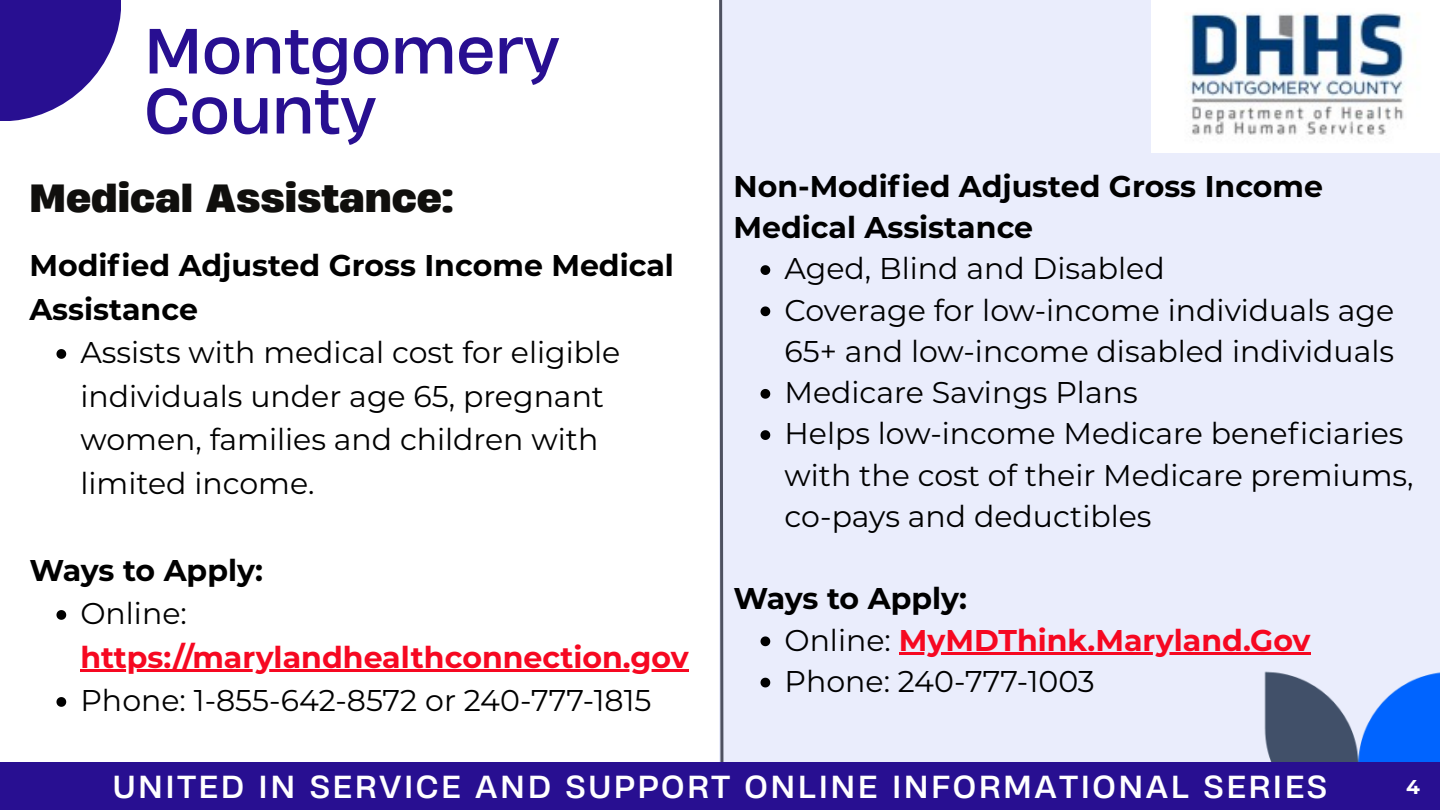
<style>
.page{position:relative;width:1440px;height:810px;background:#fff}
.page>*{position:absolute;margin:0;border:0;box-sizing:border-box;transform-origin:0 0}
.t1{font:60px/60px "Heading Now 74";color:#280f91}
.t2{font:700 37px "Heading Now 76";color:#100f0d}
.t3{font:30px/43.5px "Montserrat";color:#000}
.t4{font:700 30px/43.5px "Montserrat";color:#000}
.t5{font:700 30px/43.5px "Montserrat";color:#f60821}
.t6{font:30px "Heading Now 74";letter-spacing:.085em;color:#fff}
.t7{font:700 20px "Montserrat";color:#fff}
.s1{font-weight:400;color:#000}
</style>
<div class="page">
<div style="left:719px;top:0;width:721px;height:810px;background:#eaedfc"></div>
<img style="left:1209px;top:654px;width:231px;height:109px">
<div style="left:0;top:763px;width:1440px;height:47px;background:#280f91"></div>
<img style="left:1151px;top:0;width:289px;height:153px">
<svg style="left:0;top:0;width:121px;height:121px;fill:#280f91"></svg>
<svg style="left:56px;top:349px;width:10px;height:10px"></svg>
<svg style="left:56px;top:610px;width:10px;height:10px"></svg>
<hr style="left:80px;top:669px;width:609px;height:3px;background:#f60821">
<svg style="left:56px;top:697px;width:10px;height:10px"></svg>
<svg style="left:761px;top:265px;width:9px;height:10px"></svg>
<svg style="left:761px;top:306px;width:9px;height:10px"></svg>
<svg style="left:761px;top:389px;width:9px;height:10px"></svg>
<svg style="left:761px;top:430px;width:9px;height:10px"></svg>
<svg style="left:761px;top:636px;width:9px;height:10px"></svg>
<hr style="left:899px;top:652px;width:412px;height:2px;background:#f60821">
<svg style="left:761px;top:678px;width:9px;height:9px"></svg>
<p class="t1" style="left:144px;top:20px;width:417px">Montgomery<br>County</p>
<h4 class="t2" style="left:29px;top:173px;width:425px">Medical Assistance:</h4>
<p class="t4" style="left:29px;top:244px;width:646px">Modified Adjusted Gross Income Medical<br>Assistance</p>
<h4 class="t3" style="left:80px;top:331px;width:541px">Assists with medical cost for eligible individuals under age 65, pregnant women, families and children with limited income.</h4>
<p class="t4" style="left:29px;top:548px;width:235px">Ways to Apply:</p>
<p class="t3" style="left:80px;top:592px;width:108px">Online:</p>
<p class="t5" style="left:80px;top:635px;width:610px">https://marylandhealthconnection.gov<br><span class="s1">Phone: 1-855-642-8572 or 240-777-1815</span></p>
<p class="t4" style="left:734px;top:166px;width:591px;line-height:41.2px">Non-Modified Adjusted Gross Income<br>Medical Assistance</p>
<h4 class="t3" style="left:785px;top:247px;width:382px">Aged, Blind and Disabled</h4>
<p class="t3" style="left:785px;top:289px;width:611px;line-height:41.2px">Coverage for low-income individuals age<br>65+ and low-income disabled individuals</p>
<p class="t3" style="left:785px;top:371px;width:355px">Medicare Savings Plans</p>
<h1 class="t3" style="left:785px;top:413px;width:631px;line-height:41.2px">Helps low-income Medicare beneficiaries with the cost of their Medicare premiums, co-pays and deductibles</h1>
<h2 class="t4" style="left:734px;top:577px;width:235px">Ways to Apply:</h2>
<h4 class="t5" style="left:785px;top:618px;width:528px"><span class="s1">Online:</span> MyMDThink.Maryland.Gov</h4>
<p class="t3" style="left:785px;top:659px;width:312px">Phone: 240-777-1003</p>
<p class="t6" style="left:113px;top:766px;width:1216px">UNITED IN SERVICE AND SUPPORT ONLINE INFORMATIONAL SERIES</p>
<p class="t7" style="left:1406px;top:774px;width:15px">4</p>
</div>
